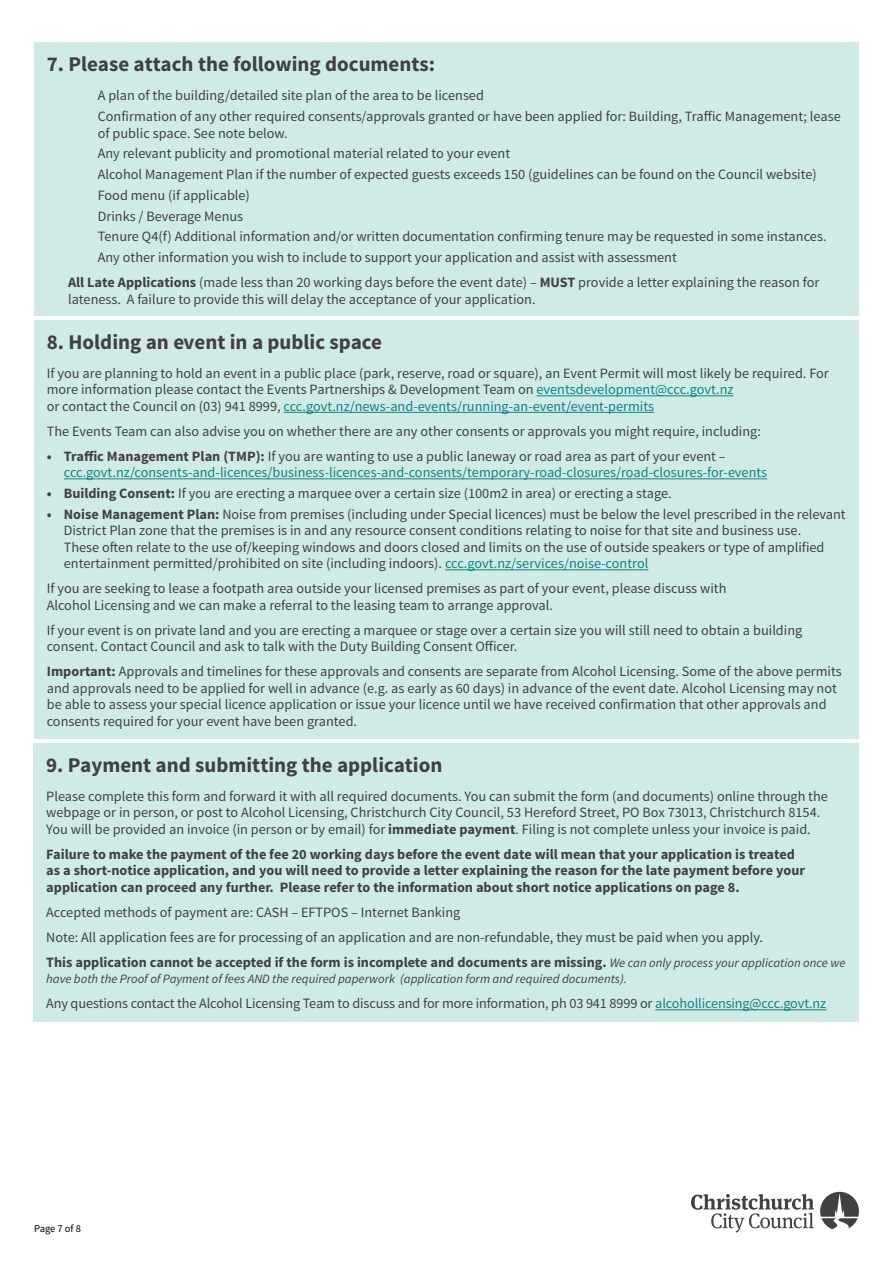
<style>
.page{position:relative;width:893px;height:1263px;background:#fff}
.page>*{position:absolute;margin:0;border:0;box-sizing:border-box;transform-origin:0 0}
.t1{font:700 21px "Source Sans Pro";color:#414042}
.t2{font:14.25px/16.5px "Source Sans Pro";color:#414042}
.t3{font:700 14.25px/16.5px "Source Sans Pro";color:#414042}
.t4{font:14.25px/16.5px "Source Sans Pro";color:#0a8585}
.t5{font:italic 12.75px "Source Sans Pro";color:#414042}
.t6{font:10.5px "Source Sans Pro";letter-spacing:-.005em;color:#000}
.s1{font-weight:700}
.s2{color:#0a8585}
.s3{font-weight:700;color:#414042}
.s4{color:#414042}
.s5{font-style:italic;font-size:12.75px}
</style>
<div class="page">
<svg style="left:820px;top:1192px;width:39px;height:37px"></svg>
<svg style="left:691px;top:1194px;width:123px;height:38px"></svg>
<div style="left:34px;top:320px;width:825px;height:419px;background:#d0ebe5"></div>
<hr style="left:537px;top:395px;width:196px;height:1px;background:#0a8585">
<hr style="left:284px;top:412px;width:370px;height:1px;background:#0a8585">
<hr style="left:64px;top:478px;width:703px;height:1px;background:#0a8585">
<hr style="left:445px;top:569px;width:203px;height:1px;background:#0a8585">
<div style="left:33px;top:743px;width:826px;height:278px;background:#d0ebe5"></div>
<hr style="left:655px;top:1009px;width:171px;height:1px;background:#0a8585">
<div style="left:34px;top:43px;width:825px;height:273px;background:#d0ebe5"></div>
<h1 class="t1" style="left:47px;top:51px;width:390px">7. Please attach the following documents:</h1>
<p class="t2" style="left:98px;top:85px;width:744px;line-height:20.7px">A plan of the building/detailed site plan of the area to be licensed<br>Confirmation of any other required consents/approvals granted or have been applied for: Building, Traffic Management; lease</p>
<p class="t2" style="left:98px;top:123px;width:730px;line-height:20.7px">of public space. See note below.<br>Any relevant publicity and promotional material related to your event<br>Alcohol Management Plan if the number of expected guests exceeds 150 (guidelines can be found on the Council website)<br>Food menu (if applicable)<br>Drinks / Beverage Menus<br>Tenure Q4(f) Additional information and/or written documentation confirming tenure may be requested in some instances.<br>Any other information you wish to include to support your application and assist with assessment</p>
<p class="t2" style="left:68px;top:274px;width:753px"><span class="s1">All Late Applications</span> (made less than 20 working days before the event date) – <span class="s1">MUST</span> provide a letter explaining the reason for lateness. A failure to provide this will delay the acceptance of your application.</p>
<h1 class="t1" style="left:47px;top:328px;width:337px">8. Holding an event in a public space</h1>
<p class="t2" style="left:47px;top:365px;width:783px">If you are planning to hold an event in a public place (park, reserve, road or square), an Event Permit will most likely be required. For more information please contact the Events Partnerships &amp; Development Team on <span class="s2">eventsdevelopment@ccc.govt.nz<br></span>or contact the Council on (03) 941 8999, <span class="s2">ccc.govt.nz/news-and-events/running-an-event/event-permits</span></p>
<p class="t2" style="left:47px;top:423px;width:716px">The Events Team can also advise you on whether there are any other consents or approvals you might require, including:</p>
<p class="t4" style="left:64px;top:448px;width:705px;text-indent:-17px"><span class="s3">• Traffic Management Plan (TMP):</span> <span class="s4">If you are wanting to use a public laneway or road area as part of your event – </span>ccc.govt.nz/consents-and-licences/business-licences-and-consents/temporary-road-closures/road-closures-for-events</p>
<p class="t2" style="left:47px;top:485px;width:626px"><span class="s1">• Building Consent:</span> If you are erecting a marquee over a certain size (100m2 in area) or erecting a stage.</p>
<p class="t2" style="left:64px;top:506px;width:783px;text-indent:-17px"><span class="s1">• Noise Management Plan:</span> Noise from premises (including under Special licences) must be below the level prescribed in the relevant District Plan zone that the premises is in and any resource consent conditions relating to noise for that site and business use.<br>These often relate to the use of/keeping windows and doors closed and limits on the use of outside speakers or type of amplified entertainment permitted/prohibited on site (including indoors). <span class="s2">ccc.govt.nz/services/noise-control</span></p>
<p class="t2" style="left:47px;top:581px;width:681px">If you are seeking to lease a footpath area outside your licensed premises as part of your event, please discuss with<br>Alcohol Licensing and we can make a referral to the leasing team to arrange approval.</p>
<p class="t2" style="left:47px;top:622px;width:757px">If your event is on private land and you are erecting a marquee or stage over a certain size you will still need to obtain a building consent. Contact Council and ask to talk with the Duty Building Consent Officer.</p>
<p class="t2" style="left:47px;top:664px;width:797px"><span class="s1">Important:</span> Approvals and timelines for these approvals and consents are separate from Alcohol Licensing. Some of the above permits and approvals need to be applied for well in advance (e.g. as early as 60 days) in advance of the event date. Alcohol Licensing may not be able to assess your special licence application or issue your licence until we have received confirmation that other approvals and consents required for your event have been granted.</p>
<h1 class="t1" style="left:46px;top:751px;width:398px">9. Payment and submitting the application</h1>
<p class="t2" style="left:46px;top:788px;width:783px">Please complete this form and forward it with all required documents. You can submit the form (and documents) online through the webpage or in person, or post to Alcohol Licensing, Christchurch City Council, 53 Hereford Street, PO Box 73013, Christchurch 8154.<br>You will be provided an invoice (in person or by email) for <span class="s1">immediate payment</span>. Filing is not complete unless your invoice is paid.</p>
<p class="t3" style="left:46px;top:846px;width:760px">Failure to make the payment of the fee 20 working days before the event date will mean that your application is treated as a short-notice application, and you will need to provide a letter explaining the reason for the late payment before your application can proceed any further. Please refer to the information about short notice applications on page 8.</p>
<p class="t2" style="left:46px;top:900px;width:801px;line-height:25px">Accepted methods of payment are: CASH – EFTPOS – Internet Banking<br>Note: All application fees are for processing of an application and are non-refundable, they must be paid when you apply.<br><span class="s1">This application cannot be accepted if the form is incomplete and documents are missing.</span> <span class="s5">We can only process your application once we</span></p>
<p class="t5" style="left:46px;top:971px;width:582px">have both the Proof of Payment of fees AND the required paperwork (application form and required documents).</p>
<p class="t2" style="left:46px;top:996px;width:782px">Any questions contact the Alcohol Licensing Team to discuss and for more information, ph 03 941 8999 or <span class="s2">alcohollicensing@ccc.govt.nz</span></p>
<p class="t6" style="left:34px;top:1222px;width:49px">Page 7 of 8</p>
</div>
